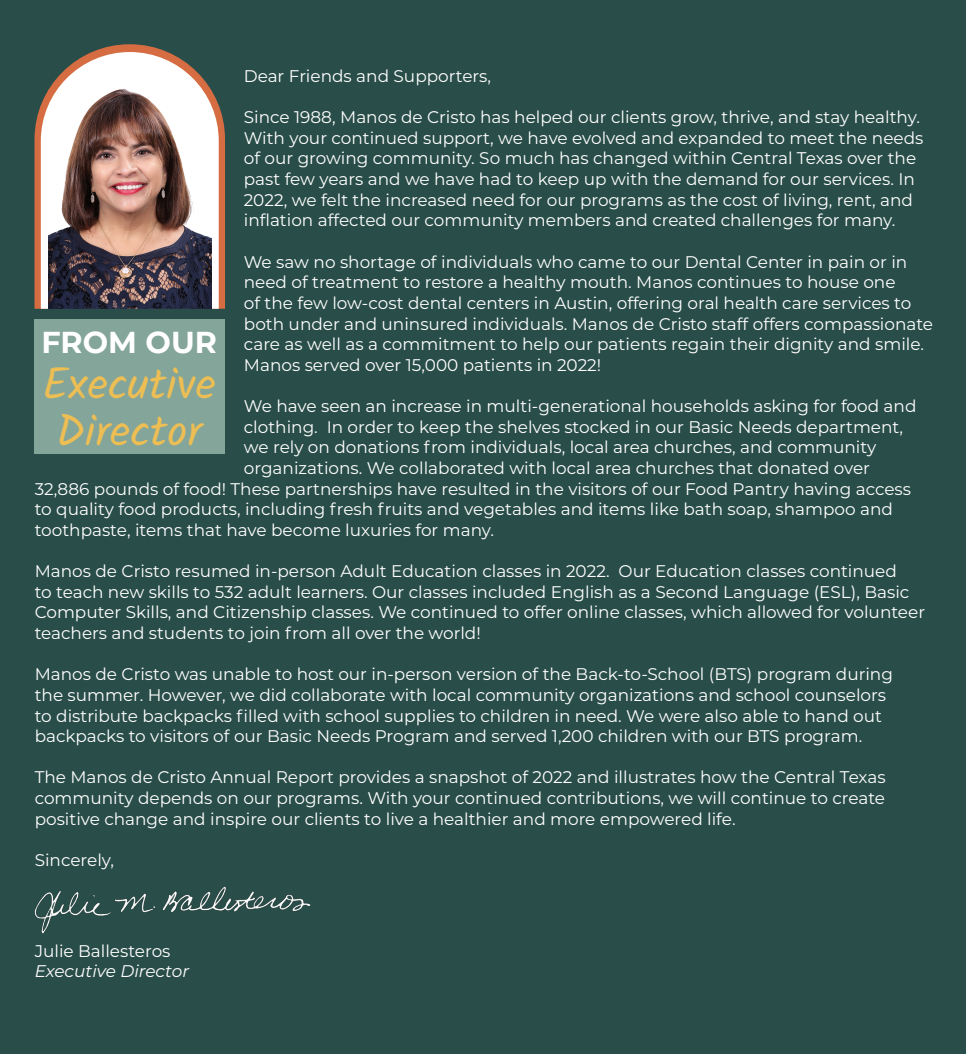
<style>
.page{position:relative;width:966px;height:1054px;background:#294d48}
.page>*{position:absolute;margin:0;border:0;box-sizing:border-box;transform-origin:0 0}
.t1{font:44.56px "Kalam";color:#edbe54}
.t2{font:700 30.12px "Montserrat";color:#fff}
.t3{font:16.88px/20.6px "Montserrat";color:#fff}
.t4{font:italic 16.88px "Montserrat";color:#fff}
</style>
<div class="page">
<img style="left:35px;top:886px;width:275px;height:47px">
<div style="left:34px;top:319px;width:191px;height:135px;background:#84a59a"></div>
<svg style="left:34px;top:44px;width:191px;height:265px;fill:#d66c42"></svg>
<svg style="left:41px;top:52px;width:178px;height:257px;fill:#fff"></svg>
<img style="left:48px;top:87px;width:163px;height:222px">
<p class="t3" style="left:244px;top:65px;width:249px">Dear Friends and Supporters,</p>
<p class="t3" style="left:244px;top:106px;width:681px">Since 1988, Manos de Cristo has helped our clients grow, thrive, and stay healthy.<br>With your continued support, we have evolved and expanded to meet the needs of our growing community. So much has changed within Central Texas over the past few years and we have had to keep up with the demand for our services. In 2022, we felt the increased need for our programs as the cost of living, rent, and inflation affected our community members and created challenges for many.</p>
<p class="t3" style="left:244px;top:251px;width:691px">We saw no shortage of individuals who came to our Dental Center in pain or in need of treatment to restore a healthy mouth. Manos continues to house one<br>of the few low-cost dental centers in Austin, offering oral health care services to both under and uninsured individuals. Manos de Cristo staff offers compassionate care as well as a commitment to help our patients regain their dignity and smile.<br>Manos served over 15,000 patients in 2022!</p>
<p class="t3" style="left:244px;top:395px;width:674px">We have seen an increase in multi-generational households asking for food and</p>
<p class="t3" style="left:244px;top:416px;width:661px">clothing. In order to keep the shelves stocked in our Basic Needs department,</p>
<p class="t3" style="left:244px;top:436px;width:634px">we rely on donations from individuals, local area churches, and community</p>
<p class="t3" style="left:244px;top:457px;width:627px">organizations. We collaborated with local area churches that donated over</p>
<p class="t3" style="left:35px;top:478px;width:878px">32,886 pounds of food! These partnerships have resulted in the visitors of our Food Pantry having access</p>
<p class="t3" style="left:35px;top:498px;width:859px">to quality food products, including fresh fruits and vegetables and items like bath soap, shampoo and</p>
<p class="t3" style="left:35px;top:519px;width:461px">toothpaste, items that have become luxuries for many.</p>
<p class="t3" style="left:35px;top:560px;width:892px">Manos de Cristo resumed in-person Adult Education classes in 2022. Our Education classes continued<br>to teach new skills to 532 adult learners. Our classes included English as a Second Language (ESL), Basic Computer Skills, and Citizenship classes. We continued to offer online classes, which allowed for volunteer teachers and students to join from all over the world!</p>
<p class="t3" style="left:35px;top:663px;width:859px">Manos de Cristo was unable to host our in-person version of the Back-to-School (BTS) program during the summer. However, we did collaborate with local community organizations and school counselors to distribute backpacks filled with school supplies to children in need. We were also able to hand out backpacks to visitors of our Basic Needs Program and served 1,200 children with our BTS program.</p>
<p class="t3" style="left:35px;top:766px;width:852px;text-align:justify">The Manos de Cristo Annual Report provides a snapshot of 2022 and illustrates how the Central Texas community depends on our programs. With your continued contributions, we will continue to create positive change and inspire our clients to live a healthier and more empowered life.</p>
<p class="t3" style="left:35px;top:849px;width:81px">Sincerely,</p>
<p class="t2" style="left:41px;top:320px;width:177px">FROM OUR</p>
<p class="t1" style="left:43px;top:353px;width:175px">Executive</p>
<p class="t1" style="left:56px;top:400px;width:148px">Director</p>
<p class="t3" style="left:35px;top:940px;width:137px">Julie Ballesteros</p>
<p class="t4" style="left:35px;top:959px;width:156px">Executive Director</p>
</div>
